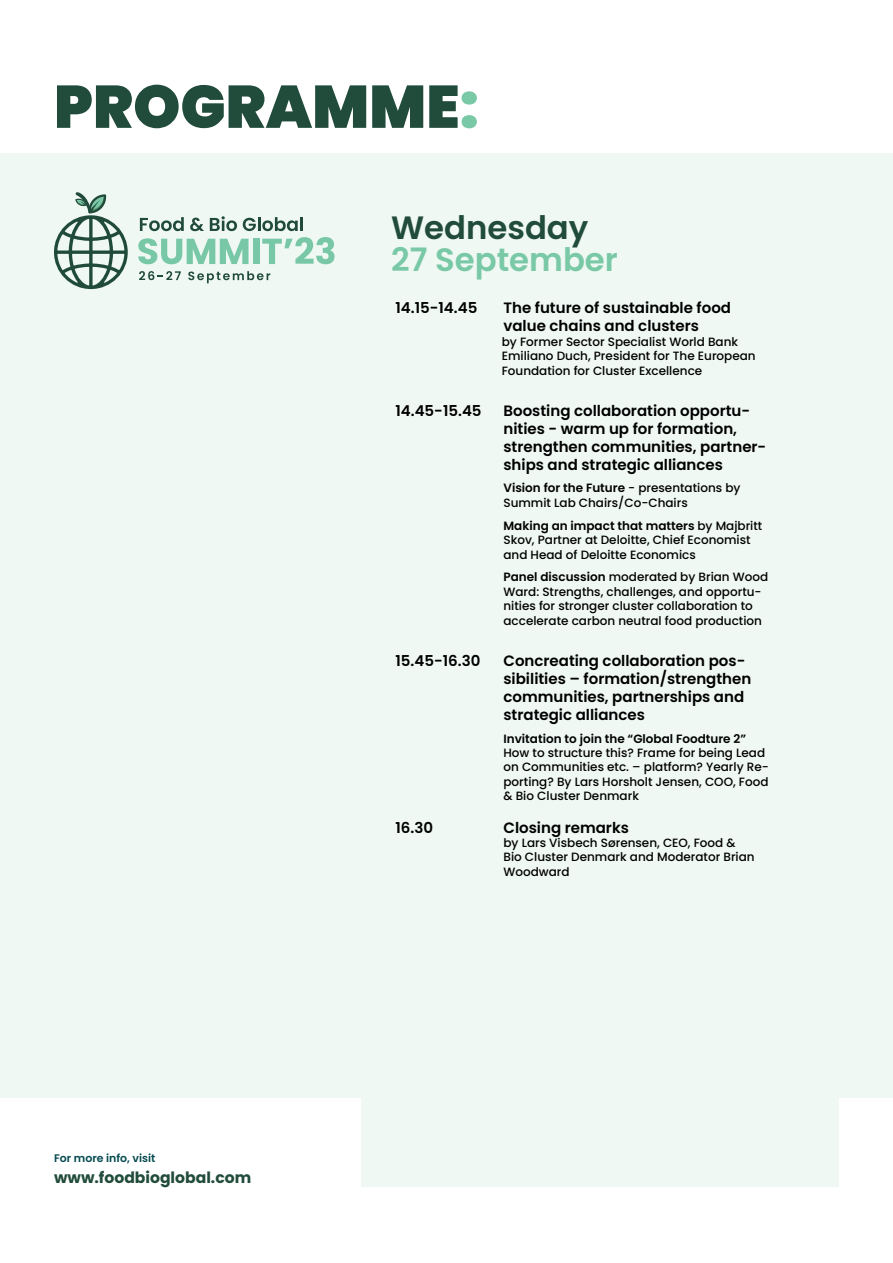
<style>
.page{position:relative;width:893px;height:1263px;background:#fff}
.page>*{position:absolute;margin:0;border:0;box-sizing:border-box;transform-origin:0 0}
.t1{font:900 60px "Poppins";color:#214b3b}
.t2{font:600 32.25px "Poppins";color:#79c8a6}
.t3{font:600 32.25px "Poppins";color:#214b3b}
.t4{font:700 15.6px "Poppins";color:#214b3b}
.t5{font:600 15px/18px "Poppins";color:#000}
.t6{font:500 12px/14.4px "Poppins";color:#000}
.t7{font:600 12px "Poppins";color:#000}
.t8{font:600 10.95px "Poppins";color:#044a50}
.s1{color:#79c8a6}
.s2{color:#fff}
.s3{font-weight:600}
</style>
<div class="page">
<div style="left:0;top:154px;width:893px;height:944px;background:#eff8f3"></div>
<svg style="left:140px;top:217px;width:44px;height:14px"></svg>
<svg style="left:190px;top:218px;width:14px;height:13px"></svg>
<svg style="left:210px;top:216px;width:27px;height:15px"></svg>
<svg style="left:243px;top:217px;width:55px;height:14px"></svg>
<hr style="left:300px;top:217px;width:3px;height:14px;background:#204b3b">
<svg style="left:138px;top:238px;width:110px;height:26px"></svg>
<div style="left:253px;top:239px;width:6px;height:25px;background:#78c8a7"></div>
<svg style="left:262px;top:237px;width:72px;height:27px"></svg>
<svg style="left:139px;top:271px;width:42px;height:9px"></svg>
<svg style="left:188px;top:271px;width:82px;height:12px"></svg>
<svg style="left:54px;top:192px;width:74px;height:97px"></svg>
<div style="left:361px;top:300px;width:478px;height:886px;background:#eff8f3"></div>
<h1 class="t1" style="left:54px;top:72px;width:426px">PROGRAMME<span class="s1">:</span></h1>
<h2 class="t3" style="left:391px;top:209px;width:199px">Wednesday</h2>
<h2 class="t2" style="left:391px;top:241px;width:228px">27 September</h2>
<p class="t8" style="left:54px;top:1151px;width:113px">For more info, visit<span class="s2">it:</span></p>
<h3 class="t4" style="left:54px;top:1169px;width:199px">www.foodbioglobal.com</h3>
<p class="t5" style="left:395px;top:299px;width:83px">14.15-14.45</p>
<p class="t5" style="left:503px;top:299px;width:229px">The future of sustainable food value chains and clusters</p>
<p class="t6" style="left:502px;top:334px;width:255px">by Former Sector Specialist World Bank<br>Emiliano Duch, President for The European<br>Foundation for Cluster Excellence</p>
<p class="t5" style="left:395px;top:401px;width:88px">14.45-15.45</p>
<p class="t5" style="left:503px;top:401px;width:264px">Boosting collaboration opportu&shy;nities - warm up for formation, strengthen communities, partner&shy;ships and strategic alliances</p>
<p class="t6" style="left:503px;top:481px;width:238px"><span class="s3">Vision for the Future</span> - presentations by<br>Summit Lab Chairs/Co-Chairs</p>
<p class="t6" style="left:503px;top:518px;width:260px"><span class="s3">Making an impact that matters</span> by Majbritt<br>Skov, Partner at Deloitte, Chief Economist and Head of Deloitte Economics</p>
<p class="t6" style="left:503px;top:570px;width:266px"><span class="s3">Panel discussion</span> moderated by Brian Wood Ward: Strengths, challenges, and opportu&shy;nities for stronger cluster collaboration to accelerate carbon neutral food production</p>
<p class="t5" style="left:395px;top:651px;width:86px">15.45-16.30</p>
<p class="t5" style="left:503px;top:651px;width:249px">Concreating collaboration pos&shy;sibilities – formation/strengthen communities, partnerships and strategic alliances</p>
<p class="t7" style="left:503px;top:731px;width:244px">Invitation to join the “Global Foodture 2”</p>
<p class="t6" style="left:503px;top:745px;width:267px">How to structure this? Frame for being Lead on Communities etc. – platform? Yearly Re&shy;porting? By Lars Horsholt Jensen, COO, Food &amp; Bio Cluster Denmark</p>
<p class="t5" style="left:395px;top:818px;width:39px">16.30</p>
<p class="t5" style="left:503px;top:818px;width:127px">Closing remarks</p>
<p class="t6" style="left:503px;top:835px;width:253px">by Lars Visbech Sørensen, CEO, Food &amp;<br>Bio Cluster Denmark and Moderator Brian<br>Woodward</p>
</div>
